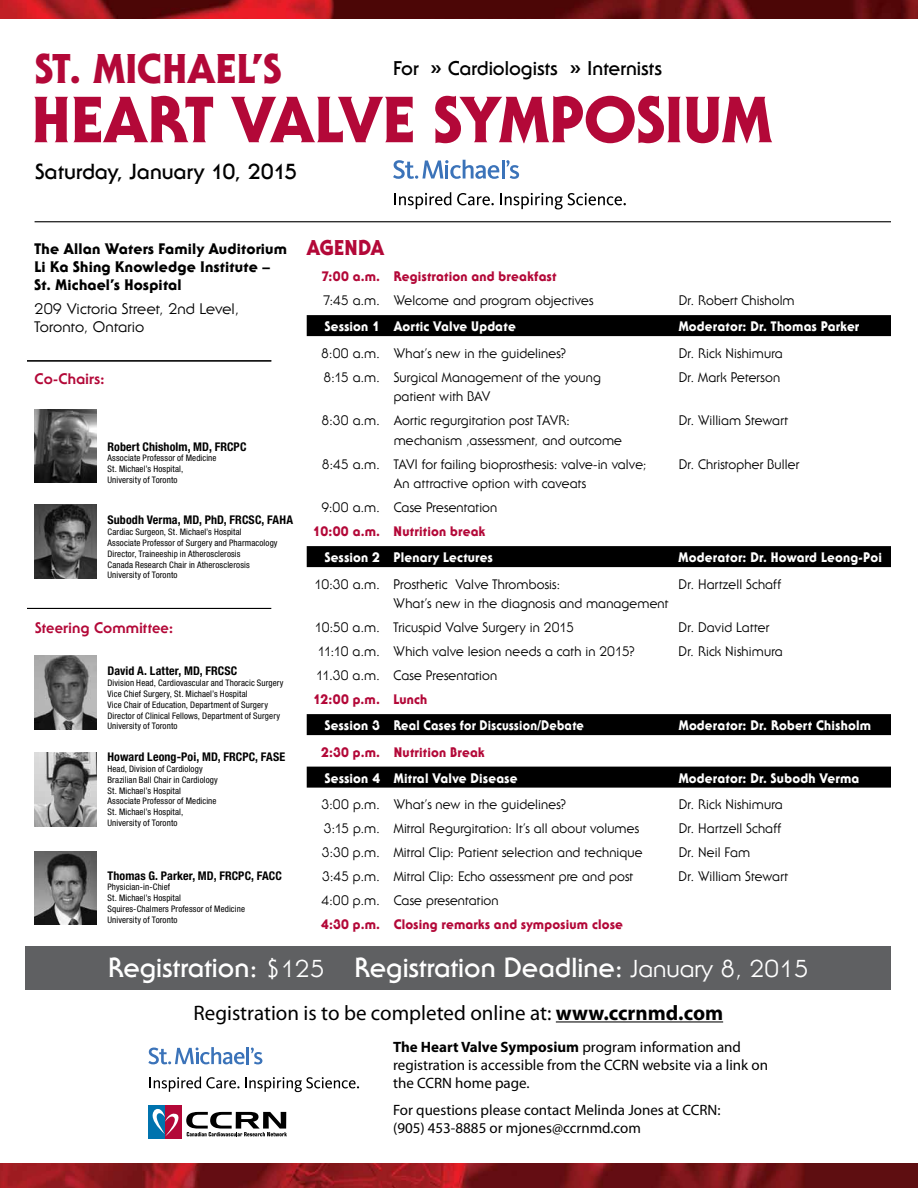
<style>
.page{position:relative;width:918px;height:1188px;background:#fff}
.page>*{position:absolute;margin:0;border:0;box-sizing:border-box;transform-origin:0 0}
.t1{font:800 63.75px "Serif Gothic";color:#b30838}
.t2{font:800 40.8px "Serif Gothic";letter-spacing:.015em;color:#b30838}
.t3{font:700 27px "Serif Gothic";color:#fff}
.t4{font:700 21.3px "Serif Gothic";letter-spacing:-.005em;color:#000}
.t5{font:21px "Myriad Pro";color:#000}
.t6{font:800 21px "Serif Gothic";letter-spacing:.015em;color:#b30838;scale:.95 1}
.t7{font:700 19.5px "Serif Gothic";color:#000}
.t8{font:15px/18px "Myriad Pro";color:#000}
.t9{font:800 15px/18px "Serif Gothic";letter-spacing:.015em;color:#000}
.t10{font:15px/18px "Serif Gothic";letter-spacing:.005em;color:#000}
.t11{font:800 15px "Serif Gothic";letter-spacing:.015em;color:#b30838}
.t12{font:13.5px/24px "Serif Gothic";letter-spacing:.01em;color:#000;scale:.95 1}
.t13{font:800 13.5px "Serif Gothic";letter-spacing:.015em;color:#fff;scale:.95 1}
.t14{font:800 13.5px "Serif Gothic";letter-spacing:.02em;color:#b30838;scale:.95 1}
.t15{font:700 condensed 12px "Helvetica Neue LT Std";letter-spacing:.01em;color:#000}
.t16{font:condensed 9px/10.8px "Helvetica Neue LT Std";letter-spacing:.015em;color:#000}
.s1{font-size:24px}
.s2{font-weight:400;font-size:24px}
.s3{font-weight:700}
</style>
<div class="page">
<hr style="left:27px;top:608px;width:244px;height:1px;background:#000">
<img style="left:34px;top:409px;width:62px;height:74px">
<img style="left:35px;top:505px;width:61px;height:73px">
<img style="left:35px;top:656px;width:61px;height:73px">
<img style="left:35px;top:753px;width:61px;height:73px">
<img style="left:35px;top:851px;width:61px;height:74px">
<svg style="left:394px;top:192px;width:100px;height:17px"></svg>
<svg style="left:500px;top:193px;width:126px;height:16px"></svg>
<svg style="left:393px;top:160px;width:106px;height:19px"></svg>
<hr style="left:502px;top:160px;width:3px;height:19px;background:#3b73b9">
<svg style="left:506px;top:160px;width:13px;height:19px"></svg>
<svg style="left:149px;top:1077px;width:210px;height:15px"></svg>
<svg style="left:148px;top:1047px;width:114px;height:17px"></svg>
<div style="left:26px;top:946px;width:865px;height:44px;background:#5f6062"></div>
<hr style="left:556px;top:1021px;width:167px;height:1px;background:#000">
<hr style="left:27px;top:360px;width:244px;height:1px;background:#000">
<hr style="left:35px;top:221px;width:856px;height:1px;background:#000">
<div style="left:148px;top:1105px;width:34px;height:33px;background:#b30838"></div>
<div style="left:148px;top:1105px;width:17px;height:33px;background:#0073ae"></div>
<svg style="left:152px;top:1109px;width:27px;height:27px"></svg>
<svg style="left:186px;top:1112px;width:101px;height:24px"></svg>
<div style="left:307px;top:315px;width:584px;height:21px;background:#000"></div>
<div style="left:307px;top:546px;width:584px;height:21px;background:#000"></div>
<div style="left:307px;top:714px;width:584px;height:21px;background:#000"></div>
<div style="left:307px;top:767px;width:584px;height:21px;background:#000"></div>
<img style="left:0;top:0;width:918px;height:19px">
<img style="left:0;top:1163px;width:918px;height:25px">
<h2 class="t2" style="left:35px;top:43px;width:248px">ST. MICHAEL’S</h2>
<h1 class="t1" style="left:32px;top:80px;width:741px">HEART VALVE SYMPOSIUM</h1>
<h3 class="t7" style="left:393px;top:56px;width:270px">For <span class="s1">»</span> Cardiologists <span class="s1">»</span> Internists</h3>
<h3 class="t4" style="left:35px;top:159px;width:264px">Saturday, January 10, 2015</h3>
<p class="t9" style="left:35px;top:240px;width:254px">The Allan Waters Family Auditorium<br>Li Ka Shing Knowledge Institute –<br>St. Michael’s Hospital</p>
<p class="t10" style="left:35px;top:300px;width:206px">209 Victoria Street, 2nd Level,<br>Toronto, Ontario</p>
<p class="t11" style="left:35px;top:370px;width:72px">Co-Chairs:</p>
<p class="t15" style="left:107px;top:439px;width:141px">Robert Chisholm, MD, FRCPC</p>
<p class="t16" style="left:107px;top:453px;width:111px">Associate Professor of Medicine<br>St. Michael’s Hospital,<br>University of Toronto</p>
<p class="t15" style="left:107px;top:513px;width:187px">Subodh Verma, MD, PhD, FRCSC, FAHA</p>
<p class="t16" style="left:107px;top:526px;width:172px">Cardiac Surgeon, St. Michael’s Hospital<br>Associate Professor of Surgery and Pharmacology Director, Traineeship in Atherosclerosis<br>Canada Research Chair in Atherosclerosis University of Toronto</p>
<p class="t11" style="left:35px;top:618px;width:140px">Steering Committee:</p>
<p class="t15" style="left:107px;top:664px;width:131px">David A. Latter, MD, FRCSC</p>
<p class="t16" style="left:107px;top:677px;width:178px">Division Head, Cardiovascular and Thoracic Surgery Vice Chief Surgery, St. Michael’s Hospital<br>Vice Chair of Education, Department of Surgery Director of Clinical Fellows, Department of Surgery University of Toronto</p>
<p class="t15" style="left:107px;top:750px;width:179px">Howard Leong-Poi, MD, FRCPC, FASE</p>
<p class="t16" style="left:107px;top:763px;width:112px">Head, Division of Cardiology<br>Brazilian Ball Chair in Cardiology<br>St. Michael’s Hospital<br>Associate Professor of Medicine<br>St. Michael’s Hospital,<br>University of Toronto</p>
<p class="t15" style="left:107px;top:868px;width:176px">Thomas G. Parker, MD, FRCPC, FACC</p>
<p class="t16" style="left:107px;top:882px;width:139px">Physician-in-Chief<br>St. Michael’s Hospital<br>Squires-Chalmers Professor of Medicine<br>University of Toronto</p>
<h3 class="t6" style="left:307px;top:234px;width:83px">AGENDA</h3>
<p class="t14" style="left:321px;top:268px;width:249px">7:00 a.m. Registration and breakfast</p>
<p class="t12" style="left:323px;top:288px;width:286px">7:45 a.m. Welcome and program objectives</p>
<p class="t12" style="left:679px;top:288px;width:124px">Dr. Robert Chisholm</p>
<p class="t13" style="left:325px;top:318px;width:203px">Session 1 Aortic Valve Update</p>
<p class="t13" style="left:679px;top:318px;width:192px">Moderator: Dr. Thomas Parker</p>
<p class="t12" style="left:321px;top:341px;width:259px">8:00 a.m. What’s new in the guidelines?</p>
<p class="t12" style="left:679px;top:341px;width:111px">Dr. Rick Nishimura</p>
<p class="t12" style="left:324px;top:365px;width:294px">8:15 a.m. Surgical Management of the young</p>
<p class="t12" style="left:679px;top:365px;width:108px">Dr. Mark Peterson</p>
<p class="t12" style="left:322px;top:384px;width:263px;text-align:center">patient with BAV<br>8:30 a.m. Aortic regurgitation post TAVR:</p>
<p class="t12" style="left:679px;top:408px;width:117px">Dr. William Stewart</p>
<p class="t12" style="left:322px;top:428px;width:344px;text-indent:72px">mechanism ,assessment, and outcome<br>8:45 a.m. TAVI for failing bioprosthesis: valve-in valve;</p>
<p class="t12" style="left:679px;top:452px;width:128px">Dr. Christopher Buller</p>
<p class="t12" style="left:321px;top:471px;width:280px;text-indent:72px">An attractive option with caveats<br>9:00 a.m. Case Presentation</p>
<p class="t14" style="left:313px;top:523px;width:183px">10:00 a.m. Nutrition break</p>
<p class="t13" style="left:325px;top:549px;width:178px">Session 2 Plenary Lectures</p>
<p class="t13" style="left:679px;top:549px;width:215px">Moderator: Dr. Howard Leong-Poi</p>
<p class="t12" style="left:314px;top:572px;width:261px">10:30 a.m. Prosthetic Valve Thrombosis:</p>
<p class="t12" style="left:679px;top:572px;width:109px">Dr. Hartzell Schaff</p>
<p class="t12" style="left:314px;top:591px;width:374px;text-indent:79px">What’s new in the diagnosis and management<br>10:50 a.m. Tricuspid Valve Surgery in 2015</p>
<p class="t12" style="left:679px;top:615px;width:97px">Dr. David Latter</p>
<p class="t12" style="left:317px;top:639px;width:336px">11:10 a.m. Which valve lesion needs a cath in 2015?</p>
<p class="t12" style="left:679px;top:639px;width:111px">Dr. Rick Nishimura</p>
<p class="t12" style="left:316px;top:663px;width:193px">11.30 a.m. Case Presentation</p>
<p class="t14" style="left:313px;top:691px;width:121px">12:00 p.m. Lunch</p>
<p class="t13" style="left:325px;top:717px;width:274px">Session 3 Real Cases for Discussion/Debate</p>
<p class="t13" style="left:679px;top:717px;width:204px">Moderator: Dr. Robert Chisholm</p>
<p class="t14" style="left:321px;top:743px;width:174px">2:30 p.m. Nutrition Break</p>
<p class="t13" style="left:325px;top:770px;width:204px">Session 4 Mitral Valve Disease</p>
<p class="t13" style="left:679px;top:770px;width:192px">Moderator: Dr. Subodh Verma</p>
<p class="t12" style="left:322px;top:792px;width:259px">3:00 p.m. What’s new in the guidelines?</p>
<p class="t12" style="left:679px;top:792px;width:111px">Dr. Rick Nishimura</p>
<p class="t12" style="left:324px;top:816px;width:333px">3:15 p.m. Mitral Regurgitation: It’s all about volumes</p>
<p class="t12" style="left:679px;top:816px;width:109px">Dr. Hartzell Schaff</p>
<p class="t12" style="left:322px;top:840px;width:339px">3:30 p.m. Mitral Clip: Patient selection and technique</p>
<p class="t12" style="left:679px;top:840px;width:77px">Dr. Neil Fam</p>
<p class="t12" style="left:322px;top:864px;width:329px">3:45 p.m. Mitral Clip: Echo assessment pre and post</p>
<p class="t12" style="left:679px;top:864px;width:117px">Dr. William Stewart</p>
<p class="t12" style="left:322px;top:888px;width:188px">4:00 p.m. Case presentation</p>
<p class="t14" style="left:321px;top:916px;width:319px">4:30 p.m. Closing remarks and symposium close</p>
<h3 class="t3" style="left:108px;top:951px;width:702px">Registration: <span class="s2">$125</span> Registration Deadline: <span class="s2">January 8, 2015</span></h3>
<h3 class="t5" style="left:194px;top:1000px;width:531px">Registration is to be completed online at: <span class="s3">www.ccrnmd.com</span></h3>
<p class="t8" style="left:393px;top:1038px;width:376px"><span class="s3">The Heart Valve Symposium</span> program information and registration is accessible from the CCRN website via a link on the CCRN home page.</p>
<p class="t8" style="left:393px;top:1101px;width:329px">For questions please contact Melinda Jones at CCRN: (905) 453-8885 or mjones@ccrnmd.com</p>
</div>
